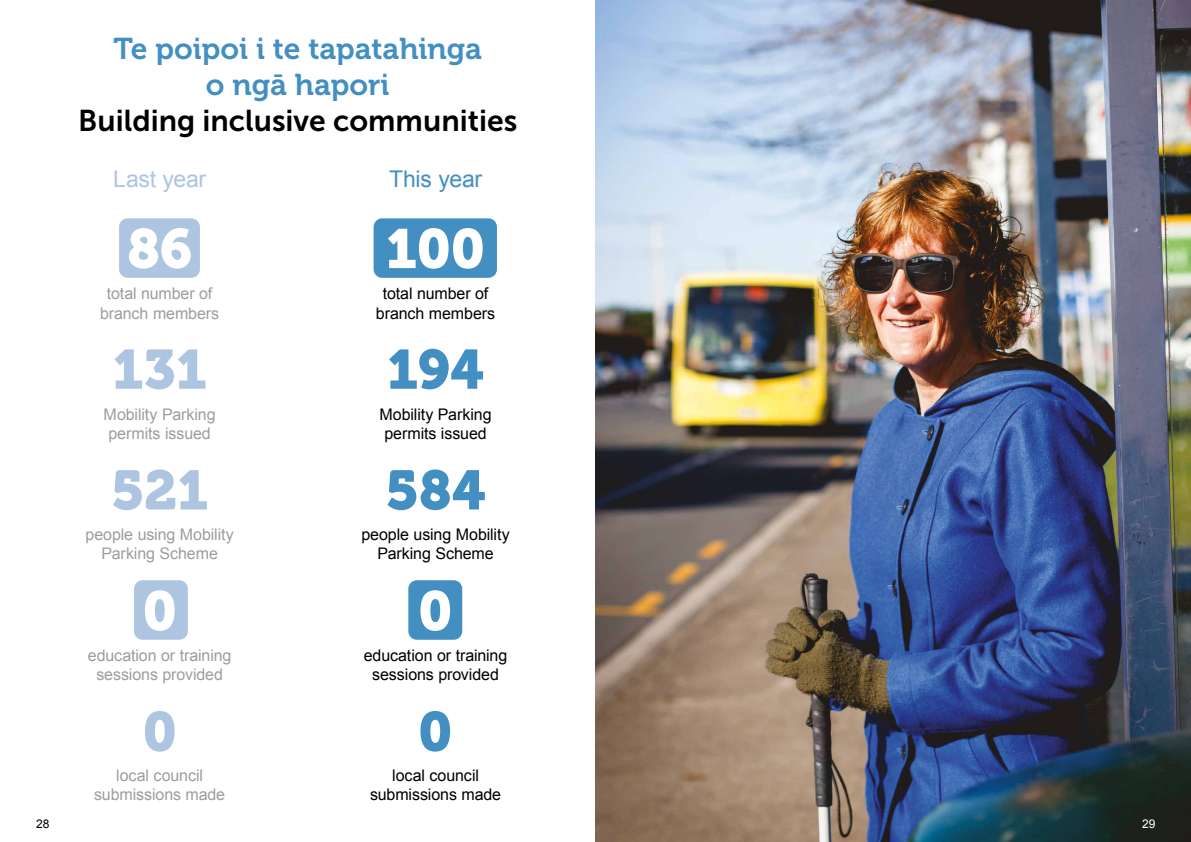
<style>
.page{position:relative;width:1191px;height:842px;background:#fff}
.page>*{position:absolute;margin:0;border:0;box-sizing:border-box;transform-origin:0 0}
.t1{font:55px "Museo 900";color:#fff}
.t2{font:55px "Museo 900";color:#adc5e1}
.t3{font:55px "Museo 900";color:#438fc2}
.t4{font:30px/36px "Museo 700";color:#438fc2;text-align:center}
.t5{font:30px "Museo Sans 700";color:#000}
.t6{font:23px "Arial";letter-spacing:-.01em;color:#adc5e1}
.t7{font:23px "Arial";letter-spacing:-.01em;color:#438fc2}
.t8{font:16px/19.2px "Arial";letter-spacing:-.005em;color:#000;text-align:center}
.t9{font:16px/19.2px "Arial";letter-spacing:-.005em;color:#9d9d9c;text-align:center}
.t10{font:12px "Arial";color:#000}
.t11{font:12px "Arial";color:#fff}
</style>
<div class="page">
<div style="left:408px;top:580px;width:54px;height:60px;background:#438fc2;border-radius:9px"></div>
<div style="left:373px;top:218px;width:124px;height:60px;background:#438fc2;border-radius:9px"></div>
<div style="left:134px;top:580px;width:54px;height:60px;background:#adc5e1;border-radius:9px"></div>
<div style="left:119px;top:218px;width:81px;height:60px;background:#adc5e1;border-radius:9px"></div>
<img style="left:595px;top:0;width:596px;height:842px">
<h2 class="t4" style="left:113px;top:31px;width:370px">Te poipoi i te tapatahinga o ngā hapori</h2>
<h2 class="t5" style="left:78px;top:103px;width:440px">Building inclusive communities</h2>
<h3 class="t6" style="left:113px;top:164px;width:95px">Last year</h3>
<h3 class="t7" style="left:389px;top:164px;width:95px">This year</h3>
<h1 class="t1" style="left:127px;top:217px;width:66px">86</h1>
<p class="t9" style="left:100px;top:284px;width:121px">total number of branch members</p>
<h1 class="t2" style="left:112px;top:338px;width:97px">131</h1>
<p class="t9" style="left:104px;top:405px;width:114px">Mobility Parking permits issued</p>
<h1 class="t1" style="left:386px;top:218px;width:101px">100</h1>
<p class="t8" style="left:376px;top:284px;width:121px">total number of branch members</p>
<h1 class="t3" style="left:387px;top:338px;width:98px">194</h1>
<p class="t8" style="left:379px;top:405px;width:114px">Mobility Parking permits issued</p>
<h1 class="t2" style="left:111px;top:459px;width:100px">521</h1>
<h1 class="t3" style="left:385px;top:459px;width:102px">584</h1>
<p class="t9" style="left:86px;top:525px;width:150px">people using Mobility<br>Parking Scheme</p>
<p class="t8" style="left:361px;top:525px;width:150px">people using Mobility<br>Parking Scheme</p>
<h1 class="t1" style="left:143px;top:580px;width:36px">0</h1>
<h1 class="t1" style="left:418px;top:580px;width:36px">0</h1>
<p class="t9" style="left:88px;top:646px;width:145px">education or training sessions provided</p>
<p class="t8" style="left:364px;top:646px;width:145px">education or training sessions provided</p>
<h1 class="t2" style="left:143px;top:700px;width:36px">0</h1>
<h1 class="t3" style="left:418px;top:700px;width:36px">0</h1>
<p class="t9" style="left:94px;top:766px;width:133px">local council submissions made</p>
<p class="t8" style="left:370px;top:766px;width:133px">local council submissions made</p>
<p class="t10" style="left:36px;top:816px;width:15px">28</p>
<p class="t11" style="left:1142px;top:816px;width:15px">29</p>
</div>
